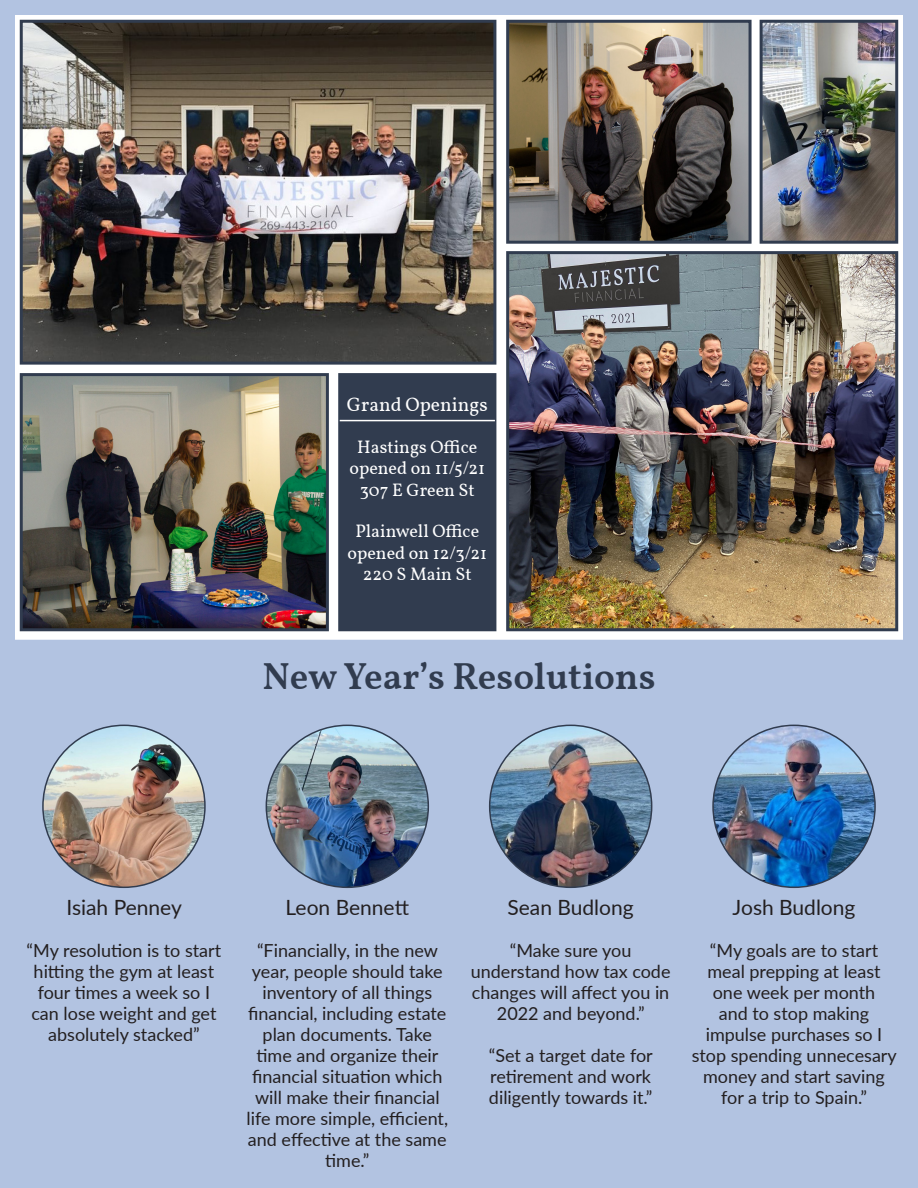
<style>
.page{position:relative;width:918px;height:1188px;background:#fff}
.page>*{position:absolute;margin:0;border:0;box-sizing:border-box;transform-origin:0 0}
.t1{font:600 37.5px "Vollkorn";color:#313c4f}
.t2{font:21px "Lato";color:#231f20}
.t3{font:19.5px "Vollkorn";color:#fff}
.t4{font:18px/21px "Lato";color:#231f20;text-align:center}
.t5{font:18px "Vollkorn";color:#fff}
</style>
<div class="page">
<div style="left:0;top:0;width:918px;height:1188px;border:15px solid #b2c3e1"></div>
<div style="left:10px;top:642px;width:900px;height:534px;background:#b2c3e1"></div>
<img style="left:43px;top:725px;width:162px;height:162px;border-radius:81px">
<img style="left:266px;top:725px;width:162px;height:162px;border-radius:81px">
<img style="left:490px;top:725px;width:162px;height:162px;border-radius:81px">
<img style="left:713px;top:725px;width:162px;height:162px;border-radius:81px">
<hr style="left:6px;top:640px;width:901px;height:4px;background:#b2c3e1">
<img style="left:24px;top:24px;width:468px;height:337px">
<div style="left:20px;top:20px;width:476px;height:345px;border:3px solid #313c4f"></div>
<img style="left:510px;top:255px;width:384px;height:372px">
<div style="left:506px;top:251px;width:392px;height:380px;border:3px solid #313c4f"></div>
<img style="left:510px;top:24px;width:238px;height:216px">
<div style="left:506px;top:20px;width:246px;height:224px;border:3px solid #313c4f"></div>
<div style="left:340px;top:375px;width:155px;height:255px;background:#313c4f"></div>
<div style="left:338px;top:373px;width:158px;height:258px;border:3px solid #313c4f"></div>
<img style="left:764px;top:24px;width:130px;height:216px">
<div style="left:760px;top:20px;width:138px;height:224px;border:3px solid #313c4f"></div>
<img style="left:24px;top:377px;width:301px;height:250px">
<div style="left:20px;top:373px;width:309px;height:258px;border:3px solid #313c4f"></div>
<hr style="left:340px;top:420px;width:155px;height:1px;background:#fff">
<p class="t3" style="left:347px;top:392px;width:142px">Grand Openings</p>
<p class="t5" style="left:357px;top:435px;width:122px">Hastings Office</p>
<p class="t5" style="left:349px;top:457px;width:137px">opened on 11/5/21</p>
<p class="t5" style="left:360px;top:478px;width:117px">307 E Green St</p>
<p class="t5" style="left:355px;top:520px;width:125px">Plainwell Office</p>
<p class="t5" style="left:348px;top:541px;width:141px">opened on 12/3/21</p>
<p class="t5" style="left:363px;top:563px;width:110px">220 S Main St</p>
<p class="t1" style="left:262px;top:648px;width:395px">New Year’s Resolutions</p>
<p class="t2" style="left:66px;top:892px;width:117px">Isiah Penney</p>
<p class="t4" style="left:27px;top:939px;width:196px">“My resolution is to start hitting the gym at least four times a week so I can lose weight and get absolutely stacked”</p>
<p class="t2" style="left:286px;top:892px;width:125px">Leon Bennett</p>
<p class="t4" style="left:246px;top:939px;width:203px">“Financially, in the new year, people should take inventory of all things financial, including estate plan documents. Take time and organize their financial situation which will make their financial life more simple, efficient, and effective at the same time.”</p>
<p class="t2" style="left:508px;top:892px;width:128px">Sean Budlong</p>
<p class="t4" style="left:471px;top:939px;width:201px">“Make sure you understand how tax code changes will affect you in<br>2022 and beyond.”</p>
<p class="t4" style="left:489px;top:1044px;width:166px;text-align:justify">“Set a target date for retirement and work diligently towards it.”</p>
<p class="t2" style="left:733px;top:892px;width:124px">Josh Budlong</p>
<p class="t4" style="left:692px;top:939px;width:207px">“My goals are to start meal prepping at least one week per month<br>and to stop making impulse purchases so I stop spending unnecesary money and start saving for a trip to Spain.”</p>
</div>
